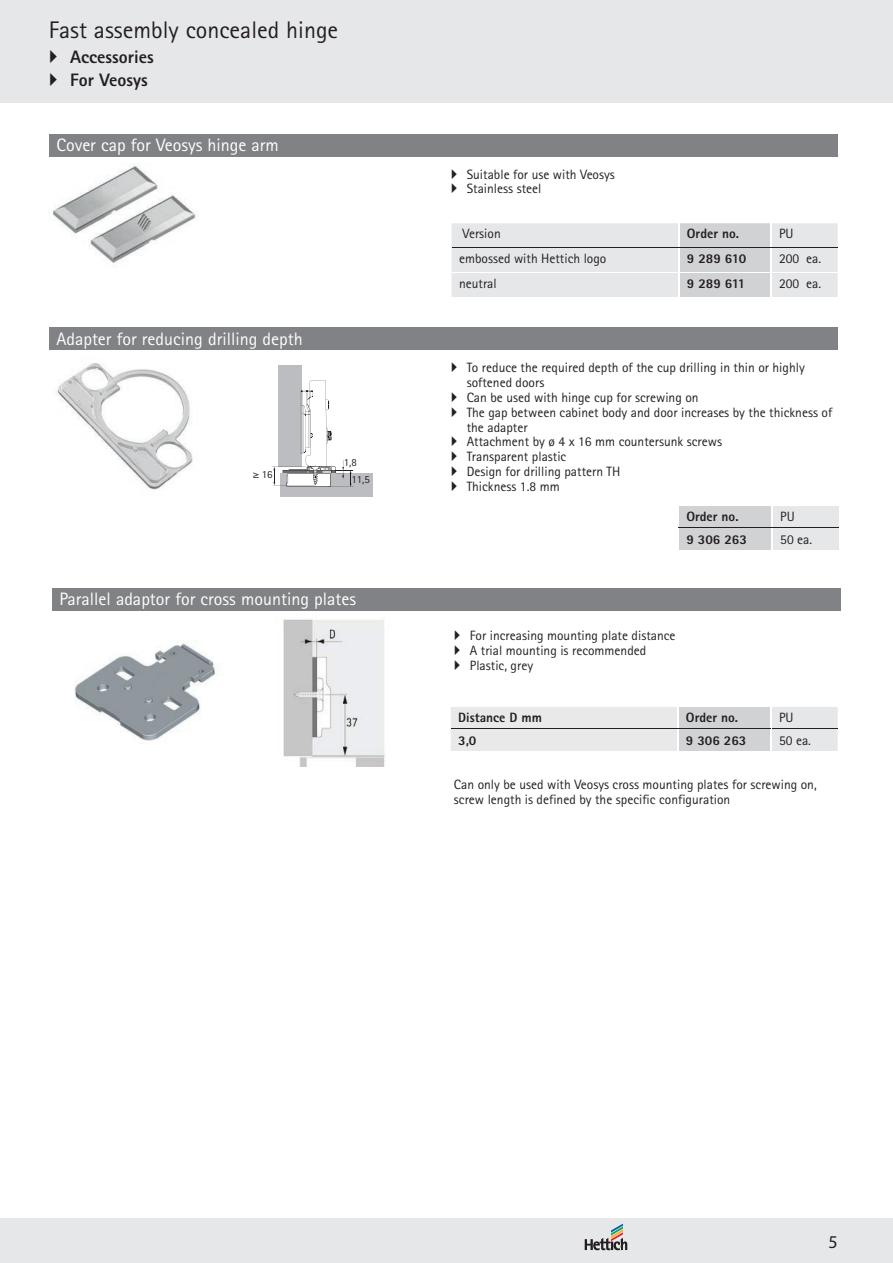
<style>
.page{position:relative;width:893px;height:1263px;background:#fff}
.page>*{position:absolute;margin:0;border:0;box-sizing:border-box;transform-origin:0 0}
.t1{font:24px "Rotis Sans Serif Pro Cyr";color:#231f20}
.t2{font:18px "Rotis Sans Serif Pro Cyr";color:#fff}
.t3{font:800 18px/22.2px "Rotis Sans Serif Pro Cyr";color:#231f20}
.t4{font:18px "Myriad Pro";color:#231f20}
.t5{font:13.5px/14.9px "Rotis Sans Serif Pro Cyr";color:#231f20}
.t6{font:800 13.5px "Rotis Sans Serif Pro Cyr";color:#231f20}
.t7{font:10.8px/17.1px "Rotis Sans Serif";color:#231f20}
.s1{font-family:"Times"}
</style>
<div class="page">
<div style="left:0;top:1218px;width:893px;height:45px;background:#e6e7e9"></div>
<div style="left:0;top:0;width:893px;height:102px;background:#e6e7e9"></div>
<svg style="left:585px;top:1224px;width:42px;height:26px"></svg>
<img style="left:52px;top:165px;width:144px;height:101px">
<div style="left:49px;top:134px;width:789px;height:22px;background:#808285"></div>
<svg style="left:452px;top:223px;width:386px;height:74px;background:#e1e2e4"></svg>
<hr style="left:770px;top:273px;width:2px;height:24px;background:#fff">
<hr style="left:452px;top:247px;width:227px;height:1px;background:#231f20">
<hr style="left:679px;top:247px;width:92px;height:1px;background:#231f20">
<hr style="left:452px;top:272px;width:227px;height:1px;background:#fff">
<hr style="left:679px;top:272px;width:92px;height:1px;background:#fff">
<hr style="left:771px;top:247px;width:67px;height:1px;background:#231f20">
<hr style="left:771px;top:272px;width:67px;height:1px;background:#fff">
<svg style="left:679px;top:506px;width:160px;height:44px;background:#d9dadc"></svg>
<hr style="left:771px;top:506px;width:2px;height:21px;background:#fff">
<hr style="left:771px;top:528px;width:2px;height:22px;background:#fff">
<hr style="left:679px;top:527px;width:93px;height:1px;background:#231f20">
<hr style="left:772px;top:527px;width:67px;height:1px;background:#231f20">
<div style="left:49px;top:327px;width:789px;height:23px;background:#808285"></div>
<img style="left:57px;top:363px;width:136px;height:127px">
<div style="left:278px;top:365px;width:23px;height:102px;background:#bcbdc0"></div>
<div style="left:280px;top:474px;width:93px;height:23px;background:#bcbdc0"></div>
<hr style="left:273px;top:485px;width:42px;height:1px;background:#231f20">
<hr style="left:272px;top:466px;width:33px;height:1px;background:#231f20">
<svg style="left:273px;top:467px;width:2px;height:18px"></svg>
<svg style="left:282px;top:380px;width:72px;height:107px"></svg>
<svg style="left:451px;top:707px;width:387px;height:44px;background:#dfdfe0"></svg>
<hr style="left:770px;top:707px;width:2px;height:21px;background:#fff">
<hr style="left:770px;top:729px;width:2px;height:22px;background:#fff">
<hr style="left:678px;top:728px;width:93px;height:1px;background:#231f20">
<div style="left:52px;top:588px;width:789px;height:22px;background:#808285"></div>
<img style="left:74px;top:643px;width:145px;height:98px">
<img style="left:283px;top:619px;width:102px;height:147px">
<h1 class="t1" style="left:49px;top:19px;width:291px">Fast assembly concealed hinge</h1>
<h2 class="t3" style="left:70px;top:47px;width:85px">Accessories<br>For Veosys</h2>
<h2 class="t2" style="left:56px;top:137px;width:224px">Cover cap for Veosys hinge arm</h2>
<h2 class="t2" style="left:56px;top:331px;width:248px">Adapter for reducing drilling depth</h2>
<p class="t7" style="left:253px;top:467px;width:21px"><span class="s1">≥</span> 16</p>
<p class="t7" style="left:351px;top:455px;width:20px;text-indent:-8px">1,8<br>11,5</p>
<h2 class="t2" style="left:60px;top:591px;width:298px">Parallel adaptor for cross mounting plates</h2>
<p class="t5" style="left:467px;top:167px;width:150px">Suitable for use with Veosys<br>Stainless steel</p>
<p class="t5" style="left:462px;top:227px;width:40px">Version</p>
<p class="t6" style="left:687px;top:228px;width:54px">Order no.</p>
<p class="t5" style="left:779px;top:227px;width:16px">PU</p>
<p class="t5" style="left:459px;top:252px;width:149px">embossed with Hettich logo</p>
<p class="t6" style="left:687px;top:253px;width:61px">9 289 610</p>
<p class="t5" style="left:779px;top:252px;width:44px">200 ea.</p>
<p class="t5" style="left:459px;top:277px;width:39px">neutral</p>
<p class="t6" style="left:687px;top:277px;width:60px">9 289 611</p>
<p class="t5" style="left:779px;top:277px;width:44px">200 ea.</p>
<p class="t5" style="left:467px;top:361px;width:367px">To reduce the required depth of the cup drilling in thin or highly softened doors<br>Can be used with hinge cup for screwing on<br>The gap between cabinet body and door increases by the thickness of the adapter<br>Attachment by ø 4 x 16 mm countersunk screws<br>Transparent plastic<br>Design for drilling pattern TH<br>Thickness 1.8 mm</p>
<p class="t6" style="left:686px;top:511px;width:54px">Order no.</p>
<p class="t5" style="left:780px;top:510px;width:16px">PU</p>
<p class="t6" style="left:686px;top:533px;width:62px">9 306 263</p>
<p class="t5" style="left:780px;top:533px;width:33px">50 ea.</p>
<p class="t5" style="left:470px;top:629px;width:207px">For increasing mounting plate distance<br>A trial mounting is recommended<br>Plastic, grey</p>
<p class="t6" style="left:458px;top:712px;width:85px">Distance D mm</p>
<p class="t6" style="left:686px;top:712px;width:54px">Order no.</p>
<p class="t5" style="left:779px;top:711px;width:16px">PU</p>
<p class="t6" style="left:458px;top:734px;width:20px">3,0</p>
<p class="t6" style="left:686px;top:734px;width:62px">9 306 263</p>
<p class="t5" style="left:779px;top:733px;width:33px">50 ea.</p>
<p class="t5" style="left:454px;top:778px;width:364px">Can only be used with Veosys cross mounting plates for screwing on, screw length is defined by the specific configuration</p>
<h2 class="t4" style="left:828px;top:1231px;width:11px">5</h2>
</div>
